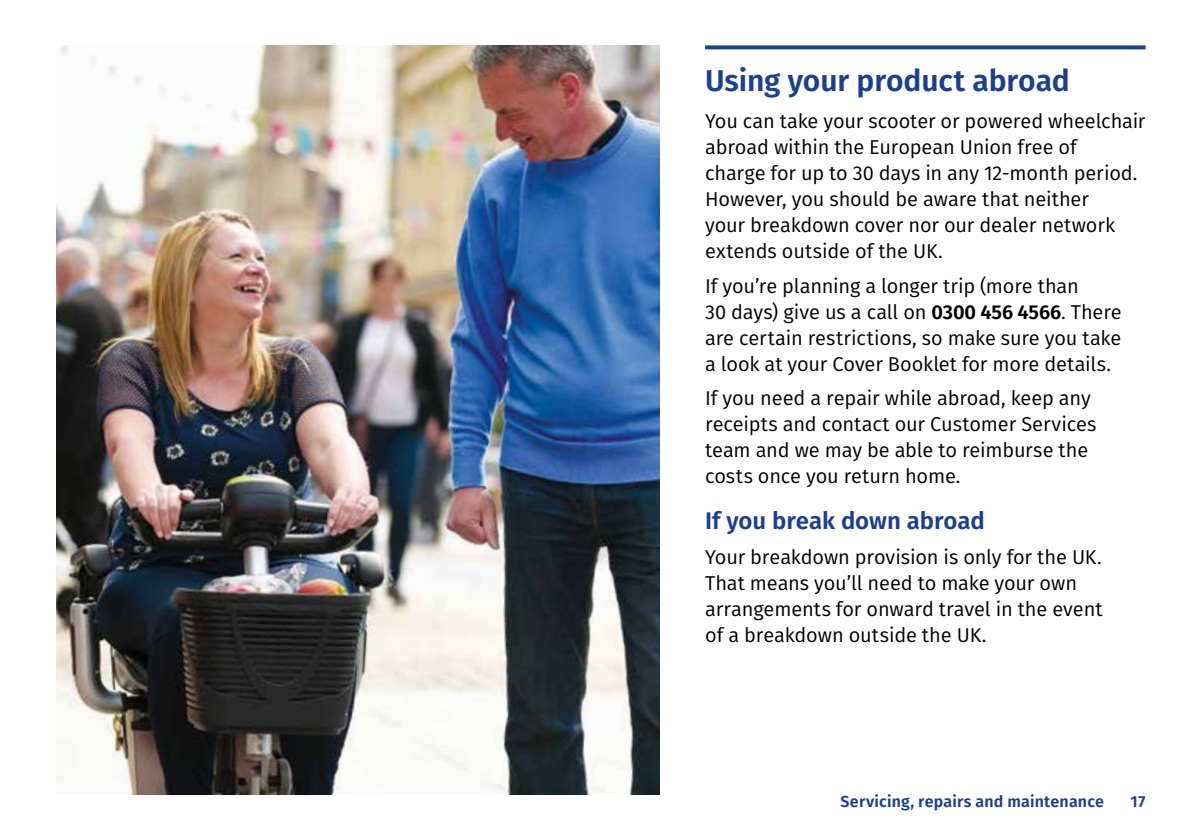
<style>
.page{position:relative;width:1191px;height:840px;background:#fff}
.page>*{position:absolute;margin:0;border:0;box-sizing:border-box;transform-origin:0 0}
.t1{font:600 30px "Fira Sans";letter-spacing:-.005em;color:#1c3f8e}
.t2{font:600 24px "Fira Sans";letter-spacing:-.005em;color:#1c3f8e}
.t3{font:20px/26px "Fira Sans";letter-spacing:-.01em;color:#000}
.t4{font:600 16px "Fira Sans";letter-spacing:.015em;color:#1c3f8e}
.s1{font-weight:600}
</style>
<div class="page">
<svg style="left:705px;top:45px;width:440px;height:4px;background:#325299"></svg>
<img style="left:57px;top:45px;width:603px;height:749px">
<p class="t1" style="left:705px;top:55px;width:366px">Using your product abroad</p>
<p class="t3" style="left:705px;top:107px;width:442px">You can take your scooter or powered wheelchair abroad within the European Union free of<br>charge for up to 30 days in any 12-month period.<br>However, you should be aware that neither<br>your breakdown cover nor our dealer network extends outside of the UK.</p>
<p class="t3" style="left:705px;top:272px;width:418px">If you’re planning a longer trip (more than<br>30 days) give us a call on <span class="s1">0300 456 4566</span>. There are certain restrictions, so make sure you take a look at your Cover Booklet for more details.</p>
<p class="t3" style="left:705px;top:384px;width:393px">If you need a repair while abroad, keep any receipts and contact our Customer Services team and we may be able to reimburse the costs once you return home.</p>
<p class="t2" style="left:705px;top:501px;width:281px">If you break down abroad</p>
<p class="t3" style="left:705px;top:543px;width:399px">Your breakdown provision is only for the UK.<br>That means you’ll need to make your own arrangements for onward travel in the event of a breakdown outside the UK.</p>
<p class="t4" style="left:840px;top:787px;width:265px">Servicing, repairs and maintenance</p>
<p class="t4" style="left:1130px;top:787px;width:17px">17</p>
</div>
